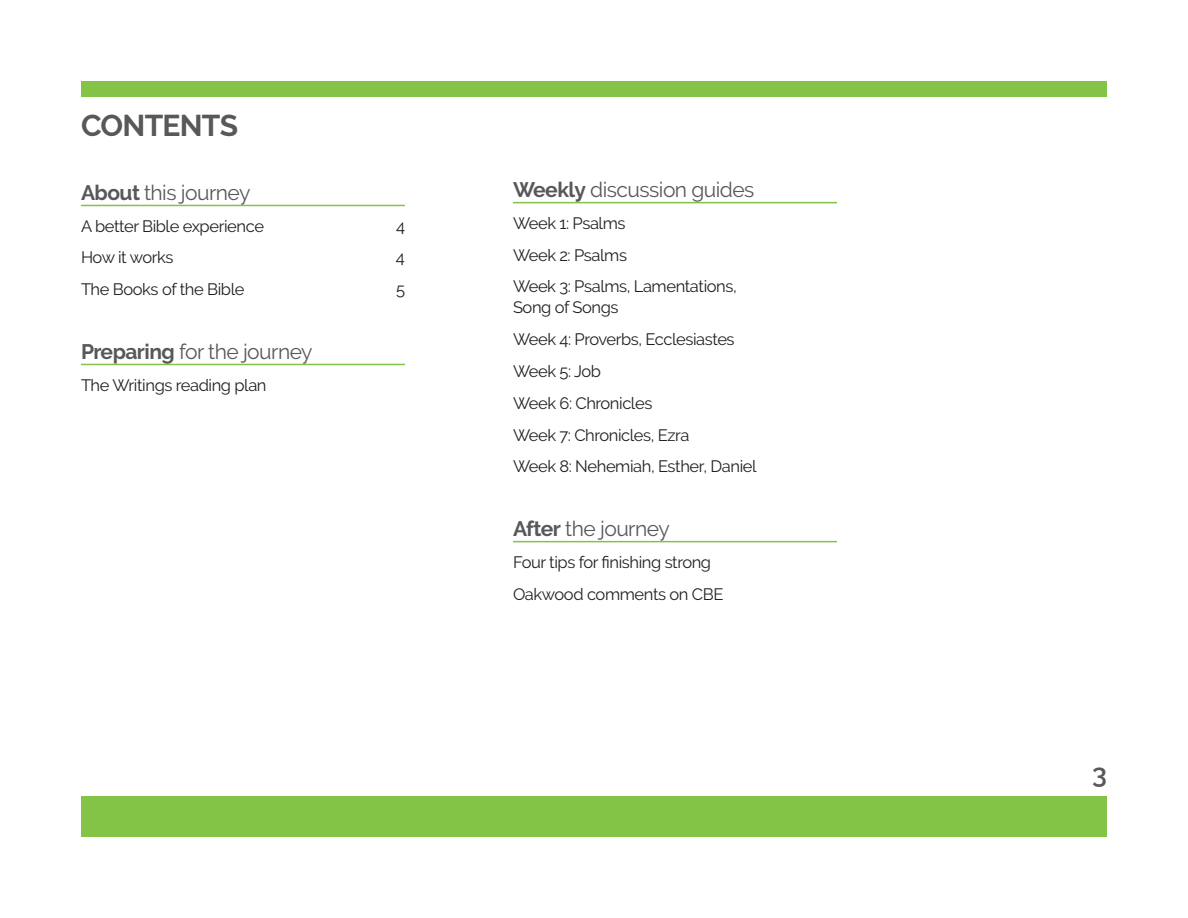
<style>
.page{position:relative;width:1188px;height:918px;background:#fff}
.page>*{position:absolute;margin:0;border:0;box-sizing:border-box;transform-origin:0 0}
.t1{font:700 30px "Raleway";letter-spacing:-.025em;color:#57585a}
.t2{font:600 27px "Raleway";color:#57585a}
.t3{font:21px "Raleway";letter-spacing:-.025em;color:#57585a}
.t4{font:16.5px/31.8px "Raleway";letter-spacing:-.025em;color:#231f20}
.s1{font-weight:700}
</style>
<div class="page">
<hr style="left:81px;top:205px;width:324px;height:1px;background:#83c447">
<hr style="left:81px;top:364px;width:324px;height:1px;background:#83c447">
<hr style="left:513px;top:202px;width:324px;height:1px;background:#83c447">
<hr style="left:513px;top:541px;width:324px;height:1px;background:#83c447">
<div style="left:81px;top:81px;width:1026px;height:15px;background:#83c447"></div>
<div style="left:81px;top:796px;width:1026px;height:41px;background:#83c447"></div>
<h1 class="t1" style="left:81px;top:114px;width:159px">CONTENTS</h1>
<p class="t3" style="left:81px;top:184px;width:171px"><span class="s1">About</span> this journey</p>
<p class="t4" style="left:81px;top:212px;width:185px">A better Bible experience</p>
<p class="t4" style="left:396px;top:212px;width:11px">4</p>
<p class="t4" style="left:81px;top:243px;width:94px">How it works</p>
<p class="t4" style="left:396px;top:243px;width:11px">4</p>
<p class="t4" style="left:81px;top:275px;width:165px">The Books of the Bible</p>
<p class="t4" style="left:396px;top:275px;width:10px">5</p>
<p class="t3" style="left:81px;top:343px;width:233px"><span class="s1">Preparing</span> for the journey</p>
<p class="t4" style="left:81px;top:371px;width:187px">The Writings reading plan</p>
<p class="t3" style="left:513px;top:182px;width:243px"><span class="s1">Weekly</span> discussion guides</p>
<p class="t4" style="left:513px;top:209px;width:225px">Week 1: Psalms<br>Week 2: Psalms<br>Week 3: Psalms, Lamentations,</p>
<p class="t4" style="left:513px;top:293px;width:245px">Song of Songs<br>Week 4: Proverbs, Ecclesiastes<br>Week 5: Job<br>Week 6: Chronicles<br>Week 7: Chronicles, Ezra<br>Week 8: Nehemiah, Esther, Daniel</p>
<p class="t3" style="left:513px;top:521px;width:158px"><span class="s1">After</span> the journey</p>
<p class="t4" style="left:513px;top:548px;width:212px">Four tips for finishing strong<br>Oakwood comments on CBE</p>
<h2 class="t2" style="left:1092px;top:763px;width:16px">3</h2>
</div>
